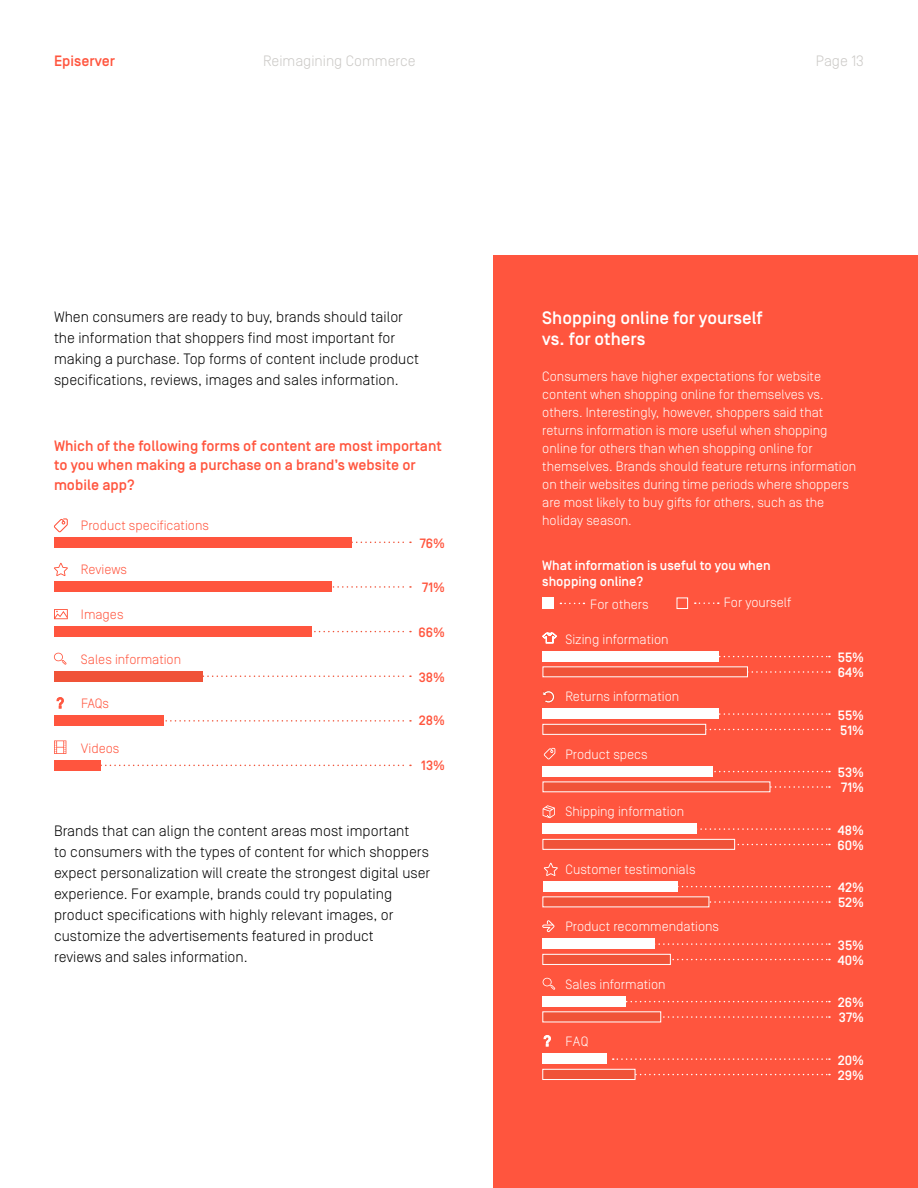
<style>
.page{position:relative;width:918px;height:1188px;background:#fff}
.page>*{position:absolute;margin:0;border:0;box-sizing:border-box;transform-origin:0 0}
.t1{font:500 18px/21px "Simplon Norm";color:#fff}
.t2{font:300 15px/21px "Simplon Norm";color:#000}
.t3{font:500 15px/19.5px "Simplon Norm";color:#ff553e}
.t4{font:300 15px "Simplon Norm";color:#cbc9c6}
.t5{font:300 13.5px/18px "Simplon Norm";color:#fff}
.t6{font:500 13.5px/16.5px "Simplon Norm";color:#fff}
.t7{font:300 13.5px "Simplon Norm";color:#ff553e}
.t8{font:500 13.5px "Simplon Norm";color:#ff553e}
</style>
<div class="page">
<div style="left:494px;top:256px;width:424px;height:932px;background:#ff553e"></div>
<svg style="left:719px;top:656px;width:111px;height:1px"></svg>
<svg style="left:719px;top:713px;width:111px;height:2px"></svg>
<svg style="left:714px;top:771px;width:116px;height:1px"></svg>
<svg style="left:697px;top:828px;width:133px;height:2px"></svg>
<svg style="left:677px;top:886px;width:153px;height:1px"></svg>
<svg style="left:655px;top:943px;width:175px;height:2px"></svg>
<svg style="left:626px;top:1001px;width:204px;height:1px"></svg>
<svg style="left:613px;top:1058px;width:217px;height:2px"></svg>
<svg style="left:748px;top:671px;width:82px;height:2px"></svg>
<svg style="left:706px;top:729px;width:124px;height:1px"></svg>
<svg style="left:770px;top:786px;width:60px;height:2px"></svg>
<svg style="left:735px;top:844px;width:95px;height:1px"></svg>
<svg style="left:709px;top:901px;width:121px;height:2px"></svg>
<svg style="left:672px;top:959px;width:158px;height:1px"></svg>
<svg style="left:661px;top:1016px;width:169px;height:2px"></svg>
<svg style="left:635px;top:1074px;width:195px;height:1px"></svg>
<svg style="left:57px;top:697px;width:7px;height:12px"></svg>
<svg style="left:544px;top:1035px;width:7px;height:12px"></svg>
<svg style="left:163px;top:720px;width:248px;height:2px"></svg>
<div style="left:54px;top:716px;width:109px;height:10px;background:#ff553e"></div>
<svg style="left:202px;top:675px;width:209px;height:2px"></svg>
<div style="left:54px;top:671px;width:148px;height:11px;background:#f05338"></div>
<svg style="left:314px;top:631px;width:97px;height:1px"></svg>
<div style="left:54px;top:626px;width:258px;height:11px;background:#ff553e"></div>
<svg style="left:101px;top:765px;width:310px;height:1px"></svg>
<div style="left:54px;top:760px;width:47px;height:11px;background:#ff553e"></div>
<svg style="left:351px;top:542px;width:60px;height:1px"></svg>
<div style="left:54px;top:537px;width:297px;height:11px;background:#ff553e"></div>
<svg style="left:331px;top:586px;width:80px;height:2px"></svg>
<div style="left:54px;top:582px;width:277px;height:10px;background:#ff553e"></div>
<div style="left:542px;top:598px;width:12px;height:11px;background:#fff"></div>
<div style="left:677px;top:598px;width:11px;height:11px;border:1px solid #fff"></div>
<svg style="left:560px;top:603px;width:24px;height:1px"></svg>
<svg style="left:695px;top:602px;width:24px;height:2px"></svg>
<div style="left:543px;top:651px;width:176px;height:11px;background:#fff"></div>
<div style="left:543px;top:666px;width:205px;height:11px;background:#f05338"></div>
<div style="left:543px;top:881px;width:134px;height:11px;background:#fff"></div>
<div style="left:542px;top:896px;width:167px;height:11px;background:#f05338"></div>
<div style="left:543px;top:766px;width:170px;height:11px;background:#fff"></div>
<div style="left:543px;top:782px;width:227px;height:10px;background:#f05338"></div>
<div style="left:543px;top:996px;width:83px;height:11px;background:#fff"></div>
<div style="left:542px;top:1011px;width:119px;height:11px;background:#f05338"></div>
<div style="left:543px;top:709px;width:176px;height:10px;background:#fff"></div>
<div style="left:542px;top:724px;width:164px;height:11px;background:#f05338;border:1px solid #fff"></div>
<div style="left:543px;top:939px;width:112px;height:10px;background:#fff"></div>
<div style="left:542px;top:954px;width:129px;height:11px;background:#f05338;border:1px solid #fff"></div>
<div style="left:543px;top:824px;width:154px;height:10px;background:#fff"></div>
<div style="left:543px;top:839px;width:192px;height:11px;background:#f05338;border:1px solid #fff"></div>
<div style="left:543px;top:1054px;width:64px;height:10px;background:#fff"></div>
<div style="left:542px;top:1069px;width:93px;height:11px;background:#f05338;border:1px solid #fff"></div>
<svg style="left:54px;top:653px;width:13px;height:12px"></svg>
<svg style="left:543px;top:978px;width:12px;height:12px"></svg>
<svg style="left:54px;top:609px;width:14px;height:10px"></svg>
<svg style="left:54px;top:740px;width:12px;height:14px"></svg>
<svg style="left:54px;top:563px;width:14px;height:13px"></svg>
<svg style="left:544px;top:863px;width:14px;height:13px"></svg>
<svg style="left:54px;top:518px;width:14px;height:14px"></svg>
<svg style="left:542px;top:632px;width:15px;height:11px"></svg>
<svg style="left:544px;top:748px;width:11px;height:11px"></svg>
<svg style="left:542px;top:920px;width:12px;height:12px"></svg>
<svg style="left:543px;top:805px;width:12px;height:13px"></svg>
<svg style="left:542px;top:690px;width:13px;height:13px"></svg>
<p class="t3" style="left:54px;top:52px;width:63px">Episerver</p>
<p class="t4" style="left:263px;top:53px;width:154px">Reimagining Commerce</p>
<p class="t4" style="left:816px;top:53px;width:50px">Page 13</p>
<p class="t2" style="left:54px;top:306px;width:367px">When consumers are ready to buy, brands should tailor the information that shoppers find most important for making a purchase. Top forms of content include product specifications, reviews, images and sales information.</p>
<h1 class="t1" style="left:542px;top:308px;width:222px">Shopping online for yourself vs. for others</h1>
<p class="t5" style="left:542px;top:368px;width:316px">Consumers have higher expectations for website content when shopping online for themselves vs. others. Interestingly, however, shoppers said that returns information is more useful when shopping online for others than when shopping online for themselves. Brands should feature returns information on their websites during time periods where shoppers are most likely to buy gifts for others, such as the holiday season.</p>
<p class="t3" style="left:54px;top:437px;width:389px">Which of the following forms of content are most important to you when making a purchase on a brand’s website or mobile app?</p>
<p class="t7" style="left:81px;top:518px;width:130px">Product specifications</p>
<p class="t7" style="left:81px;top:562px;width:48px">Reviews</p>
<p class="t7" style="left:81px;top:607px;width:44px">Images</p>
<p class="t7" style="left:81px;top:652px;width:102px">Sales information</p>
<p class="t7" style="left:81px;top:696px;width:30px">FAQs</p>
<p class="t7" style="left:81px;top:741px;width:40px">Videos</p>
<p class="t8" style="left:420px;top:536px;width:27px">76%</p>
<p class="t8" style="left:422px;top:581px;width:24px">71%</p>
<p class="t8" style="left:419px;top:625px;width:28px">66%</p>
<p class="t8" style="left:419px;top:670px;width:28px">38%</p>
<p class="t8" style="left:419px;top:714px;width:28px">28%</p>
<p class="t8" style="left:421px;top:758px;width:25px">13%</p>
<p class="t2" style="left:54px;top:820px;width:378px">Brands that can align the content areas most important<br>to consumers with the types of content for which shoppers expect personalization will create the strongest digital user experience. For example, brands could try populating product specifications with highly relevant images, or customize the advertisements featured in product<br>reviews and sales information.</p>
<p class="t6" style="left:542px;top:558px;width:230px">What information is useful to you when shopping online?</p>
<p class="t5" style="left:724px;top:594px;width:69px">For yourself</p>
<p class="t5" style="left:566px;top:630px;width:105px">Sizing information</p>
<p class="t5" style="left:590px;top:595px;width:60px">For others</p>
<p class="t5" style="left:566px;top:688px;width:115px">Returns information</p>
<p class="t5" style="left:566px;top:745px;width:84px">Product specs</p>
<p class="t5" style="left:566px;top:803px;width:120px">Shipping information</p>
<p class="t5" style="left:566px;top:860px;width:132px">Customer testimonials</p>
<p class="t5" style="left:566px;top:918px;width:155px">Product recommendations</p>
<p class="t5" style="left:566px;top:975px;width:102px">Sales information</p>
<p class="t5" style="left:566px;top:1033px;width:25px">FAQ</p>
<p class="t6" style="left:838px;top:650px;width:28px">55%</p>
<p class="t6" style="left:838px;top:665px;width:28px">64%</p>
<p class="t6" style="left:838px;top:707px;width:28px">55%</p>
<p class="t6" style="left:840px;top:723px;width:25px">51%</p>
<p class="t6" style="left:838px;top:765px;width:28px">53%</p>
<p class="t6" style="left:841px;top:780px;width:24px">71%</p>
<p class="t6" style="left:838px;top:822px;width:28px">48%</p>
<p class="t6" style="left:838px;top:838px;width:28px">60%</p>
<p class="t6" style="left:838px;top:880px;width:27px">42%</p>
<p class="t6" style="left:838px;top:895px;width:27px">52%</p>
<p class="t6" style="left:838px;top:937px;width:28px">35%</p>
<p class="t6" style="left:838px;top:953px;width:28px">40%</p>
<p class="t6" style="left:838px;top:995px;width:28px">26%</p>
<p class="t6" style="left:839px;top:1010px;width:27px">37%</p>
<p class="t6" style="left:838px;top:1052px;width:28px">20%</p>
<p class="t6" style="left:838px;top:1068px;width:28px">29%</p>
</div>
